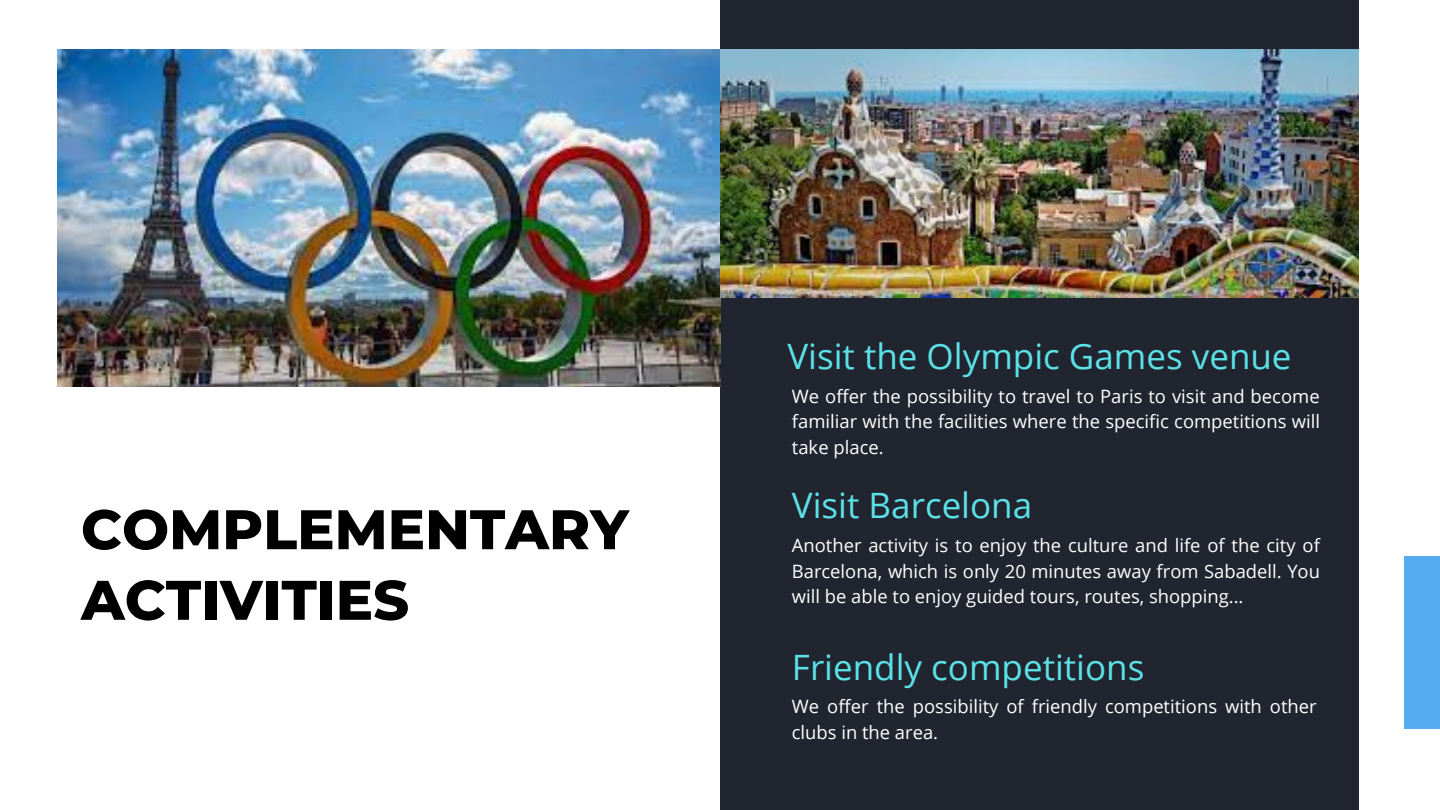
<style>
.page{position:relative;width:1440px;height:810px;background:#fff}
.page>*{position:absolute;margin:0;border:0;box-sizing:border-box;transform-origin:0 0}
.t1{font:800 55.6px/70.6px "Montserrat";color:#000}
.t2{font:35px "Open Sans";color:#5ce1e6}
.t3{font:18.4px/25.5px "Open Sans";color:#fff;text-align:justify}
</style>
<div class="page">
<div style="left:720px;top:0;width:639px;height:810px;background:#20252f"></div>
<img style="left:57px;top:49px;width:663px;height:337px">
<img style="left:720px;top:49px;width:639px;height:249px">
<div style="left:1404px;top:556px;width:36px;height:173px;background:#55acee"></div>
<h1 class="t1" style="left:81px;top:491px;width:549px">COMPLEMENTARY<br>ACTIVITIES</h1>
<h2 class="t2" style="left:787px;top:332px;width:506px">Visit the Olympic Games venue</h2>
<p class="t3" style="left:792px;top:383px;width:530px">We offer the possibility to travel to Paris to visit and become familiar with the facilities where the specific competitions will take place.</p>
<h2 class="t2" style="left:792px;top:482px;width:242px">Visit Barcelona</h2>
<p class="t3" style="left:792px;top:532px;width:530px">Another activity is to enjoy the culture and life of the city of Barcelona, which is only 20 minutes away from Sabadell. You will be able to enjoy guided tours, routes, shopping...</p>
<h2 class="t2" style="left:792px;top:643px;width:354px">Friendly competitions</h2>
<p class="t3" style="left:792px;top:693px;width:526px">We offer the possibility of friendly competitions with other clubs in the area.</p>
</div>
